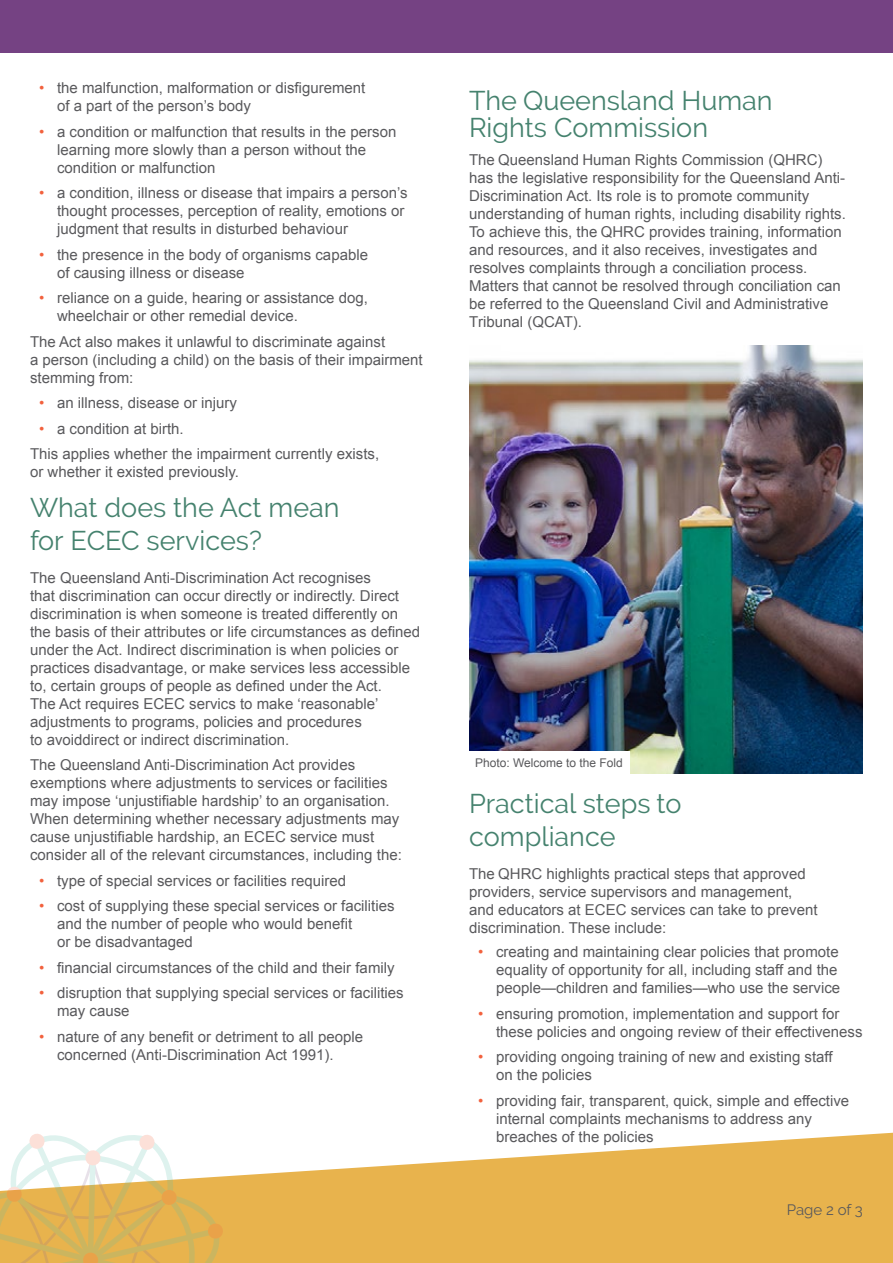
<style>
.page{position:relative;width:893px;height:1263px;background:#fff}
.page>*{position:absolute;margin:0;border:0;box-sizing:border-box;transform-origin:0 0}
.Body{font:27px/27px "Raleway";color:#45826e}
.Heading_2{font:27px/32.4px "Raleway";color:#45826e}
.Body-2{font:15px/18px "Arial";color:#59595c}
.t1{font:15px "Raleway";color:#59595c}
.t2{font:12px "Arial";color:#59595c}
.s1{color:#f2613d}
</style>
<div class="page">
<div style="left:0;top:0;width:893px;height:53px;background:#754283"></div>
<svg style="left:224px;top:1132px;width:669px;height:131px;fill:#e8b34d"></svg>
<svg style="left:0;top:1134px;width:224px;height:129px"></svg>
<img style="left:469px;top:346px;width:394px;height:427px">
<div style="left:467px;top:751px;width:163px;height:24px;background:#fff"></div>
<p class="Body-2" style="left:57px;top:79px;width:310px;text-indent:-18px"><span class="s1">•</span> the malfunction, malformation or disfigurement of a part of the person’s body</p>
<p class="Body-2" style="left:57px;top:123px;width:341px;text-indent:-18px"><span class="s1">•</span> a condition or malfunction that results in the person learning more slowly than a person without the condition or malfunction</p>
<p class="Body-2" style="left:57px;top:184px;width:352px;text-indent:-18px"><span class="s1">•</span> a condition, illness or disease that impairs a person’s thought processes, perception of reality, emotions or judgment that results in disturbed behaviour</p>
<p class="Body-2" style="left:57px;top:246px;width:312px;text-indent:-18px"><span class="s1">•</span> the presence in the body of organisms capable of causing illness or disease</p>
<p class="Body-2" style="left:57px;top:289px;width:312px;text-indent:-18px"><span class="s1">•</span> reliance on a guide, hearing or assistance dog, wheelchair or other remedial device.</p>
<p class="Body-2" style="left:30px;top:333px;width:394px">The Act also makes it unlawful to discriminate against<br>a person (including a child) on the basis of their impairment stemming from:</p>
<p class="Body-2" style="left:39px;top:394px;width:200px"><span class="s1">•</span> an illness, disease or injury</p>
<p class="Body-2" style="left:39px;top:420px;width:146px"><span class="s1">•</span> a condition at birth.</p>
<p class="Body-2" style="left:30px;top:445px;width:351px">This applies whether the impairment currently exists, or whether it existed previously.</p>
<h2 class="Heading_2" style="left:30px;top:491px;width:311px">What does the Act mean for ECEC services?</h2>
<p class="Body-2" style="left:30px;top:569px;width:392px">The Queensland Anti-Discrimination Act recognises<br>that discrimination can occur directly or indirectly. Direct discrimination is when someone is treated differently on the basis of their attributes or life circumstances as defined under the Act. Indirect discrimination is when policies or practices disadvantage, or make services less accessible to, certain groups of people as defined under the Act.<br>The Act requires ECEC servics to make ‘reasonable’ adjustments to programs, policies and procedures<br>to avoiddirect or indirect discrimination.</p>
<p class="Body-2" style="left:30px;top:756px;width:373px">The Queensland Anti-Discrimination Act provides exemptions where adjustments to services or facilities may impose ‘unjustifiable hardship’ to an organisation.<br>When determining whether necessary adjustments may cause unjustifiable hardship, an ECEC service must consider all of the relevant circumstances, including the:</p>
<p class="Body-2" style="left:39px;top:872px;width:309px"><span class="s1">•</span> type of special services or facilities required</p>
<p class="Body-2" style="left:57px;top:897px;width:339px;text-indent:-18px"><span class="s1">•</span> cost of supplying these special services or facilities and the number of people who would benefit<br>or be disadvantaged</p>
<p class="Body-2" style="left:39px;top:959px;width:357px"><span class="s1">•</span> financial circumstances of the child and their family</p>
<p class="Body-2" style="left:57px;top:984px;width:348px;text-indent:-18px"><span class="s1">•</span> disruption that supplying special services or facilities may cause</p>
<p class="Body-2" style="left:57px;top:1028px;width:307px;text-indent:-18px"><span class="s1">•</span> nature of any benefit or detriment to all people concerned (Anti-Discrimination Act 1991).</p>
<p class="Body" style="left:469px;top:87px;width:305px">The Queensland Human<br>Rights Commission</p>
<p class="Body-2" style="left:469px;top:151px;width:378px">The Queensland Human Rights Commission (QHRC) has the legislative responsibility for the Queensland Anti-Discrimination Act. Its role is to promote community understanding of human rights, including disability rights.<br>To achieve this, the QHRC provides training, information and resources, and it also receives, investigates and resolves complaints through a conciliation process.<br>Matters that cannot be resolved through conciliation can be referred to the Queensland Civil and Administrative Tribunal (QCAT).</p>
<p class="t2" style="left:475px;top:755px;width:149px">Photo: Welcome to the Fold</p>
<p class="Body" style="left:469px;top:787px;width:214px;line-height:32.4px">Practical steps to compliance</p>
<p class="Body-2" style="left:469px;top:864px;width:350px">The QHRC highlights practical steps that approved providers, service supervisors and management, and educators at ECEC services can take to prevent discrimination. These include:</p>
<p class="Body-2" style="left:496px;top:943px;width:346px;text-indent:-18px"><span class="s1">•</span> creating and maintaining clear policies that promote equality of opportunity for all, including staff and the people—children and families—who use the service</p>
<p class="Body-2" style="left:496px;top:1005px;width:368px;text-indent:-18px"><span class="s1">•</span> ensuring promotion, implementation and support for these policies and ongoing review of their effectiveness</p>
<p class="Body-2" style="left:496px;top:1048px;width:338px;text-indent:-18px"><span class="s1">•</span> providing ongoing training of new and existing staff on the policies</p>
<p class="Body-2" style="left:496px;top:1092px;width:355px;text-indent:-18px"><span class="s1">•</span> providing fair, transparent, quick, simple and effective internal complaints mechanisms to address any breaches of the policies</p>
<p class="t1" style="left:787px;top:1201px;width:78px">Page 2 of 3</p>
</div>
